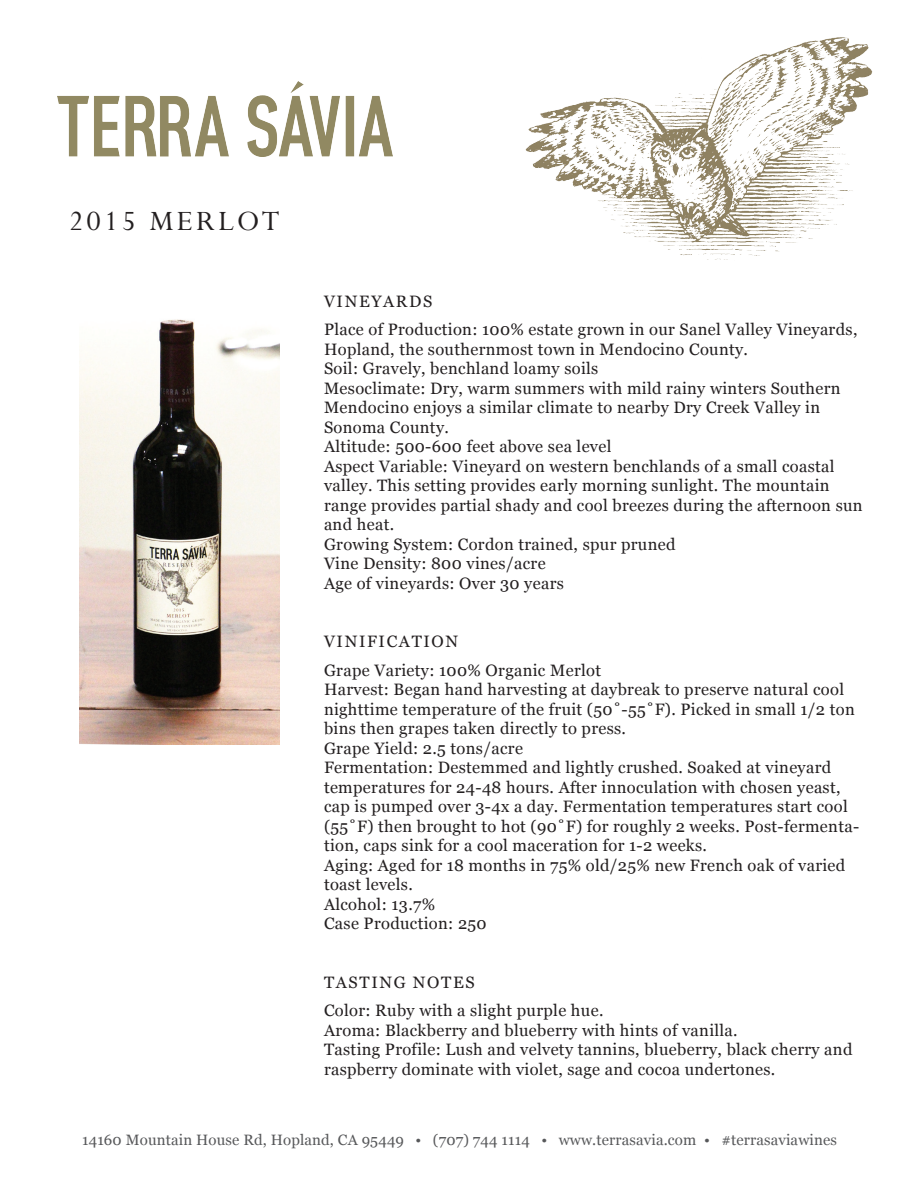
<style>
.page{position:relative;width:918px;height:1188px;background:#fff}
.page>*{position:absolute;margin:0;border:0;box-sizing:border-box;transform-origin:0 0}
.t1{font:31.5px "Perpetua";letter-spacing:.1em;color:#231f20}
.t2{font:16.5px/19.5px "Georgia";letter-spacing:.02em;color:#231f20}
.t3{font:15px "Georgia";letter-spacing:.01em;color:#57585a}
</style>
<div class="page">
<img style="left:57px;top:81px;width:335px;height:76px">
<img style="left:525px;top:37px;width:348px;height:223px">
<img style="left:80px;top:319px;width:200px;height:425px">
<h1 class="t1" style="left:69px;top:205px;width:212px">2015 MERLOT</h1>
<p class="t2" style="left:324px;top:286px;width:535px;line-height:28.5px">VINEYARDS<br>Place of Production: 100% estate grown in our Sanel Valley Vineyards,</p>
<p class="t2" style="left:324px;top:339px;width:540px">Hopland, the southernmost town in Mendocino County.<br>Soil: Gravely, benchland loamy soils<br>Mesoclimate: Dry, warm summers with mild rainy winters Southern Mendocino enjoys a similar climate to nearby Dry Creek Valley in Sonoma County.<br>Altitude: 500-600 feet above sea level<br>Aspect Variable: Vineyard on western benchlands of a small coastal valley. This setting provides early morning sunlight. The mountain range provides partial shady and cool breezes during the afternoon sun and heat.<br>Growing System: Cordon trained, spur pruned<br>Vine Density: 800 vines/acre<br>Age of vineyards: Over 30 years</p>
<p class="t2" style="left:324px;top:627px;width:279px;line-height:28.5px">VINIFICATION<br>Grape Variety: 100% Organic Merlot</p>
<p class="t2" style="left:324px;top:679px;width:537px">Harvest: Began hand harvesting at daybreak to preserve natural cool nighttime temperature of the fruit (50˚-55˚F). Picked in small 1/2 ton bins then grapes taken directly to press.<br>Grape Yield: 2.5 tons/acre<br>Fermentation: Destemmed and lightly crushed. Soaked at vineyard temperatures for 24-48 hours. After innoculation with chosen yeast, cap is pumped over 3-4x a day. Fermentation temperatures start cool (55˚F) then brought to hot (90˚F) for roughly 2 weeks. Post-fermenta&shy;tion, caps sink for a cool maceration for 1-2 weeks.<br>Aging: Aged for 18 months in 75% old/25% new French oak of varied toast levels.<br>Alcohol: 13.7%<br>Case Production: 250</p>
<p class="t2" style="left:324px;top:967px;width:281px;line-height:28.5px">TASTING NOTES<br>Color: Ruby with a slight purple hue.</p>
<p class="t2" style="left:324px;top:1020px;width:530px">Aroma: Blackberry and blueberry with hints of vanilla.<br>Tasting Profile: Lush and velvety tannins, blueberry, black cherry and raspberry dominate with violet, sage and cocoa undertones.</p>
<p class="t3" style="left:82px;top:1129px;width:756px">14160 Mountain House Rd, Hopland, CA 95449 • (707) 744 1114 • www.terrasavia.com • #terrasaviawines</p>
</div>
